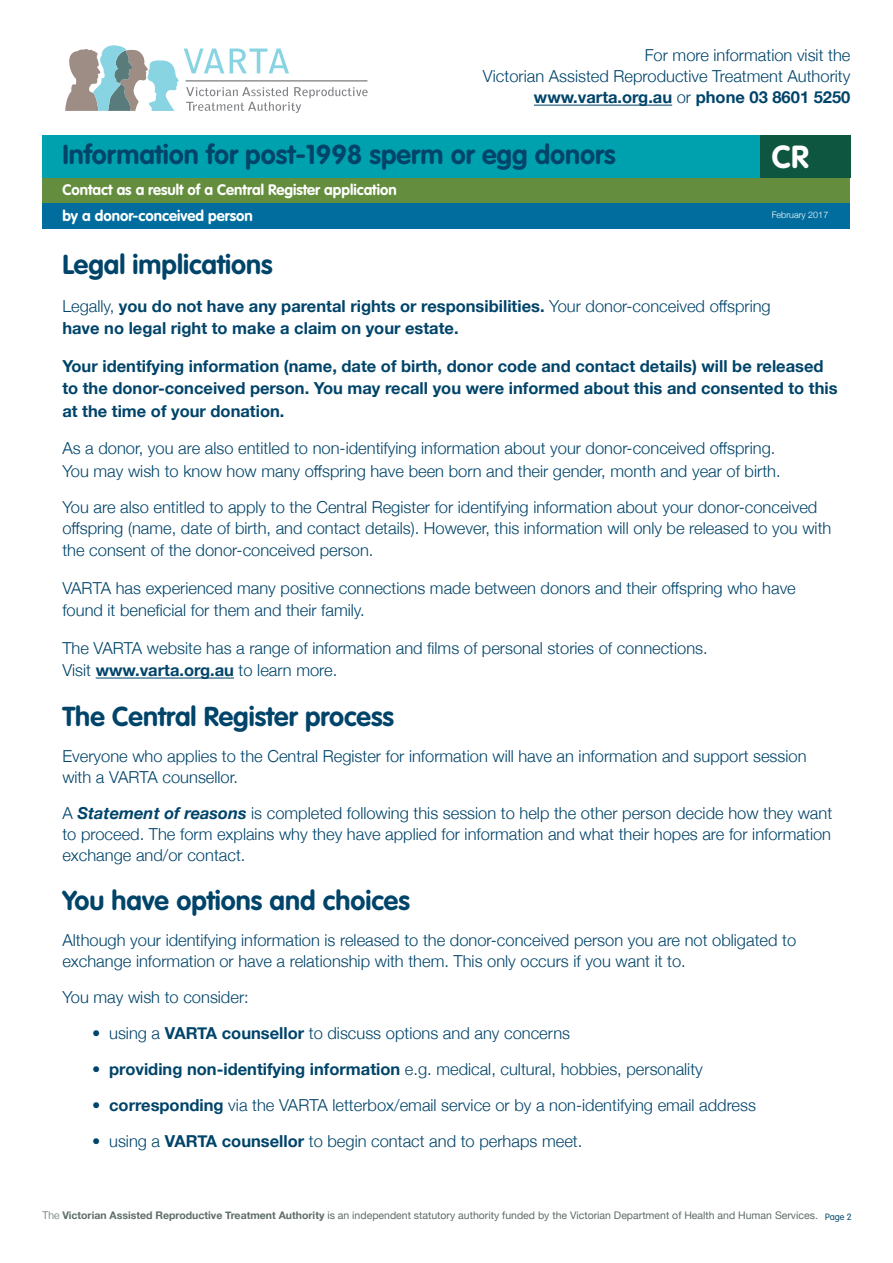
<style>
.page{position:relative;width:893px;height:1263px;background:#fff}
.page>*{position:absolute;margin:0;border:0;box-sizing:border-box;transform-origin:0 0}
.t1{font:700 31.5px "VAG Rounded";color:#fff}
.t2{font:700 27px "VAG Rounded";color:#00446a}
.t3{font:300 16.5px/21px "Helvetica Neue";color:#00446a}
.t4{font:700 16.5px/22.5px "Helvetica Neue";color:#00446a}
.t5{font:700 15px "VAG Rounded";color:#fff}
.t6{font:10.5px "Helvetica Neue";color:#5e6e66}
.t7{font:300 9px "Helvetica Neue";color:#fff}
.s1{font-weight:700}
.s2{font-weight:300}
.s3{font-weight:700;font-style:italic}
.s4{font-family:"VAG Rounded";font-weight:300;font-size:9px;color:#00446a}
</style>
<div class="page">
<svg style="left:65px;top:45px;width:303px;height:68px"></svg>
<hr style="left:534px;top:105px;width:138px;height:1px;background:#00446a">
<hr style="left:96px;top:678px;width:138px;height:1px;background:#00446a">
<div style="left:43px;top:178px;width:807px;height:25px;background:#648d3d"></div>
<div style="left:43px;top:135px;width:717px;height:43px;background:#00a1af"></div>
<div style="left:43px;top:203px;width:807px;height:26px;background:#006d9e"></div>
<div style="left:760px;top:135px;width:90px;height:43px;background:#0f5640"></div>
<p class="t3" style="left:483px;top:44px;width:369px;text-align:right">For more information visit the<br>Victorian Assisted Reproductive Treatment Authority <span class="s1">www.varta.org.au</span> or <span class="s1">phone 03 8601 5250</span></p>
<h2 class="t2" style="left:62px;top:138px;width:555px">Information for post-1998 sperm or egg donors</h2>
<p class="t5" style="left:62px;top:207px;width:192px">by a donor-conceived person</p>
<p class="t5" style="left:62px;top:181px;width:336px">Contact as a result of a Central Register application</p>
<h1 class="t1" style="left:772px;top:139px;width:38px">CR</h1>
<p class="t7" style="left:772px;top:208px;width:58px">February 2017</p>
<h2 class="t2" style="left:62px;top:249px;width:212px">Legal implications</h2>
<p class="t4" style="left:62px;top:295px;width:710px"><span class="s2">Legally,</span> you do not have any parental rights or responsibilities. <span class="s2">Your donor-conceived offspring </span>have no legal right to make a claim on your estate.</p>
<p class="t4" style="left:62px;top:355px;width:777px">Your identifying information (name, date of birth, donor code and contact details) will be released to the donor-conceived person. You may recall you were informed about this and consented to this at the time of your donation.</p>
<p class="t3" style="left:62px;top:436px;width:720px;line-height:22.5px">As a donor, you are also entitled to non-identifying information about your donor-conceived offspring.<br>You may wish to know how many offspring have been born and their gender, month and year of birth.</p>
<p class="t3" style="left:62px;top:495px;width:770px">You are also entitled to apply to the Central Register for identifying information about your donor-conceived offspring (name, date of birth, and contact details). However, this information will only be released to you with</p>
<p class="t3" style="left:62px;top:539px;width:313px">the consent of the donor-conceived person.</p>
<p class="t3" style="left:62px;top:576px;width:735px;line-height:22.5px">VARTA has experienced many positive connections made between donors and their offspring who have found it beneficial for them and their family.</p>
<p class="t3" style="left:62px;top:636px;width:647px;line-height:22.5px">The VARTA website has a range of information and films of personal stories of connections.<br>Visit <span class="s1">www.varta.org.au</span> to learn more.</p>
<h2 class="t2" style="left:62px;top:700px;width:333px">The Central Register process</h2>
<p class="t3" style="left:62px;top:744px;width:746px">Everyone who applies to the Central Register for information will have an information and support session with a VARTA counsellor.</p>
<p class="t3" style="left:62px;top:801px;width:771px;text-align:justify">A <span class="s3">Statement of reasons</span> is completed following this session to help the other person decide how they want to proceed. The form explains why they have applied for information and what their hopes are for information exchange and/or contact.</p>
<h2 class="t2" style="left:62px;top:885px;width:349px">You have options and choices</h2>
<p class="t3" style="left:62px;top:929px;width:735px">Although your identifying information is released to the donor-conceived person you are not obligated to exchange information or have a relationship with them. This only occurs if you want it to.</p>
<p class="t3" style="left:62px;top:986px;width:188px">You may wish to consider:</p>
<p class="t3" style="left:92px;top:1022px;width:479px">• using a <span class="s1">VARTA counsellor</span> to discuss options and any concerns</p>
<p class="t3" style="left:92px;top:1058px;width:612px">• <span class="s1">providing non-identifying information</span> e.g. medical, cultural, hobbies, personality</p>
<p class="t3" style="left:92px;top:1094px;width:665px">• <span class="s1">corresponding</span> via the VARTA letterbox/email service or by a non-identifying email address</p>
<p class="t3" style="left:92px;top:1130px;width:492px">• using a <span class="s1">VARTA counsellor</span> to begin contact and to perhaps meet.</p>
<p class="t6" style="left:43px;top:1208px;width:810px"><span class="s2">The</span> <span class="s1">Victorian Assisted Reproductive Treatment Authority</span> is an independent statutory authority funded by the Victorian Department of Health and Human Services. <span class="s4">Page 2</span></p>
</div>
